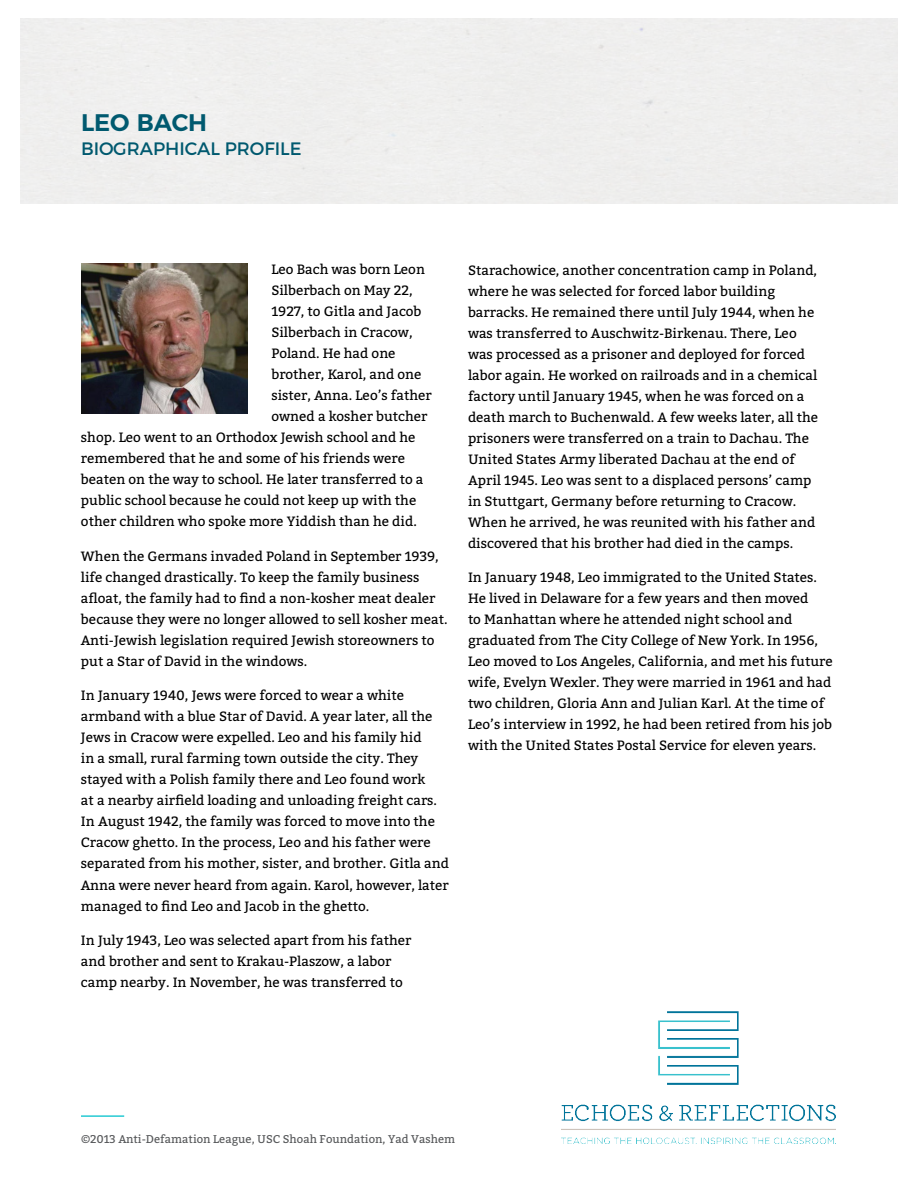
<style>
.page{position:relative;width:918px;height:1188px;background:#fff}
.page>*{position:absolute;margin:0;border:0;box-sizing:border-box;transform-origin:0 0}
.t1{font:600 24px "Montserrat";color:#00596f}
.t2{font:18px "Montserrat";color:#00596f}
.t3{font:13.5px/21px "Bitter";color:#000}
.t4{font:11.25px "Bitter";color:#555759}
</style>
<div class="page">
<img style="left:562px;top:1012px;width:273px;height:131px">
<hr style="left:81px;top:1115px;width:43px;height:2px;background:#26cad3">
<img style="left:81px;top:264px;width:166px;height:150px">
<h1 class="t1" style="left:81px;top:103px;width:128px">LEO BACH</h1>
<h2 class="t2" style="left:81px;top:138px;width:222px">BIOGRAPHICAL PROFILE</h2>
<p class="t3" style="left:271px;top:259px;width:155px">Leo Bach was born Leon</p>
<p class="t3" style="left:271px;top:280px;width:143px">Silberbach on May 22,</p>
<p class="t3" style="left:271px;top:301px;width:152px">1927, to Gitla and Jacob</p>
<p class="t3" style="left:271px;top:322px;width:143px">Silberbach in Cracow,</p>
<p class="t3" style="left:271px;top:343px;width:126px">Poland. He had one</p>
<p class="t3" style="left:271px;top:364px;width:152px">brother, Karol, and one</p>
<p class="t3" style="left:271px;top:385px;width:162px">sister, Anna. Leo’s father</p>
<p class="t3" style="left:271px;top:406px;width:157px">owned a kosher butcher</p>
<p class="t3" style="left:81px;top:427px;width:336px">shop. Leo went to an Orthodox Jewish school and he</p>
<p class="t3" style="left:81px;top:448px;width:326px">remembered that he and some of his friends were</p>
<p class="t3" style="left:81px;top:469px;width:344px">beaten on the way to school. He later transferred to a</p>
<p class="t3" style="left:81px;top:490px;width:337px">public school because he could not keep up with the</p>
<p class="t3" style="left:81px;top:511px;width:337px">other children who spoke more Yiddish than he did.</p>
<p class="t3" style="left:81px;top:546px;width:368px">When the Germans invaded Poland in September 1939, life changed drastically. To keep the family business afloat, the family had to find a non-kosher meat dealer because they were no longer allowed to sell kosher meat.<br>Anti-Jewish legislation required Jewish storeowners to put a Star of David in the windows.</p>
<p class="t3" style="left:81px;top:685px;width:370px">In January 1940, Jews were forced to wear a white armband with a blue Star of David. A year later, all the Jews in Cracow were expelled. Leo and his family hid<br>in a small, rural farming town outside the city. They stayed with a Polish family there and Leo found work<br>at a nearby airfield loading and unloading freight cars.<br>In August 1942, the family was forced to move into the Cracow ghetto. In the process, Leo and his father were separated from his mother, sister, and brother. Gitla and Anna were never heard from again. Karol, however, later managed to find Leo and Jacob in the ghetto.</p>
<p class="t3" style="left:81px;top:930px;width:332px">In July 1943, Leo was selected apart from his father and brother and sent to Krakau-Plaszow, a labor camp nearby. In November, he was transferred to</p>
<p class="t3" style="left:468px;top:259px;width:352px">Starachowice, another concentration camp in Poland, where he was selected for forced labor building barracks. He remained there until July 1944, when he was transferred to Auschwitz-Birkenau. There, Leo was processed as a prisoner and deployed for forced labor again. He worked on railroads and in a chemical factory until January 1945, when he was forced on a death march to Buchenwald. A few weeks later, all the prisoners were transferred on a train to Dachau. The United States Army liberated Dachau at the end of April 1945. Leo was sent to a displaced persons’ camp in Stuttgart, Germany before returning to Cracow.<br>When he arrived, he was reunited with his father and discovered that his brother had died in the camps.</p>
<p class="t3" style="left:468px;top:567px;width:366px">In January 1948, Leo immigrated to the United States.<br>He lived in Delaware for a few years and then moved<br>to Manhattan where he attended night school and graduated from The City College of New York. In 1956, Leo moved to Los Angeles, California, and met his future wife, Evelyn Wexler. They were married in 1961 and had two children, Gloria Ann and Julian Karl. At the time of Leo’s interview in 1992, he had been retired from his job with the United States Postal Service for eleven years.</p>
<p class="t4" style="left:81px;top:1132px;width:376px">©2013 Anti-Defamation League, USC Shoah Foundation, Yad Vashem</p>
</div>
